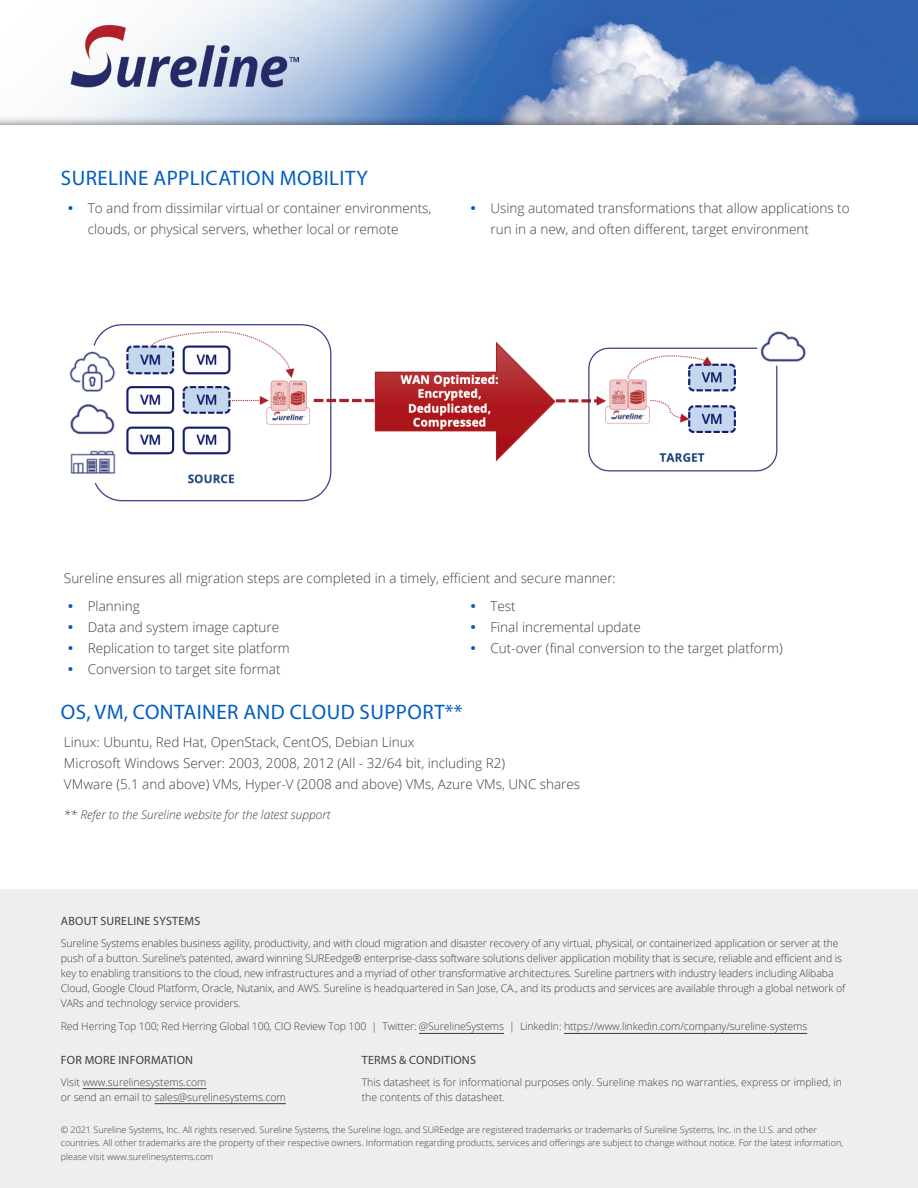
<style>
.page{position:relative;width:918px;height:1188px;background:#fff}
.page>*{position:absolute;margin:0;border:0;box-sizing:border-box;transform-origin:0 0}
.Body_Head_DS{font:21px "Myriad Pro";letter-spacing:.02em;color:#005dc1}
.Body_DS{font:300 13.5px/21px "Open Sans";color:#3e3e3f}
.t1{font:12px "Myriad Pro";letter-spacing:.02em;color:#3e3e3f}
.Small_Italic_DS{font:italic 300 12px "Open Sans";color:#3e3e3f}
.t2{font:300 10.5px/15px "Open Sans";letter-spacing:-.01em;color:#3e3e3f}
.t3{font:300 9px/13.5px "Open Sans";color:#3e3e3f}
.s1{color:#005dc1}
</style>
<div class="page">
<div style="left:0;top:0;width:918px;height:127px;background:#231f20;opacity:.75"></div>
<img style="left:69px;top:324px;width:737px;height:178px">
<div style="left:0;top:889px;width:918px;height:299px;background:#edeeee"></div>
<hr style="left:83px;top:1088px;width:124px;height:1px;background:#3e3e3f">
<hr style="left:154px;top:1103px;width:132px;height:1px;background:#3e3e3f">
<hr style="left:419px;top:1033px;width:85px;height:1px;background:#3e3e3f">
<hr style="left:564px;top:1033px;width:243px;height:1px;background:#3e3e3f">
<img style="left:70px;top:25px;width:229px;height:62px">
<p class="Body_Head_DS" style="left:61px;top:165px;width:308px">SURELINE APPLICATION MOBILITY</p>
<p class="Body_DS" style="left:88px;top:197px;width:345px;text-indent:-20px"><span class="s1">•</span> To and from dissimilar virtual or container environments, clouds, or physical servers, whether local or remote</p>
<p class="Body_DS" style="left:490px;top:197px;width:361px;text-indent:-20px"><span class="s1">•</span> Using automated transformations that allow applications to run in a new, and often different, target environment</p>
<p class="Body_DS" style="left:64px;top:567px;width:553px">Sureline ensures all migration steps are completed in a timely, efficient and secure manner:</p>
<p class="Body_DS" style="left:68px;top:595px;width:74px"><span class="s1">•</span> Planning</p>
<p class="Body_DS" style="left:68px;top:616px;width:213px"><span class="s1">•</span> Data and system image capture</p>
<p class="Body_DS" style="left:68px;top:637px;width:224px"><span class="s1">•</span> Replication to target site platform</p>
<p class="Body_DS" style="left:68px;top:658px;width:215px"><span class="s1">•</span> Conversion to target site format</p>
<p class="Body_DS" style="left:470px;top:595px;width:47px"><span class="s1">•</span> Test</p>
<p class="Body_DS" style="left:470px;top:616px;width:172px"><span class="s1">•</span> Final incremental update</p>
<p class="Body_DS" style="left:470px;top:637px;width:314px"><span class="s1">•</span> Cut-over (final conversion to the target platform)</p>
<p class="Body_Head_DS" style="left:61px;top:699px;width:403px">OS, VM, CONTAINER AND CLOUD SUPPORT**</p>
<p class="Body_DS" style="left:64px;top:731px;width:518px">Linux: Ubuntu, Red Hat, OpenStack, CentOS, Debian Linux<br>Microsoft Windows Server: 2003, 2008, 2012 (All - 32/64 bit, including R2)<br>VMware (5.1 and above) VMs, Hyper-V (2008 and above) VMs, Azure VMs, UNC shares</p>
<p class="Small_Italic_DS" style="left:64px;top:806px;width:268px">** Refer to the Sureline website for the latest support</p>
<p class="t1" style="left:61px;top:914px;width:141px">ABOUT SURELINE SYSTEMS</p>
<p class="t2" style="left:61px;top:936px;width:786px">Sureline Systems enables business agility, productivity, and with cloud migration and disaster recovery of any virtual, physical, or containerized application or server at the push of a button. Sureline’s patented, award winning SUREedge® enterprise-class software solutions deliver application mobility that is secure, reliable and efficient and is key to enabling transitions to the cloud, new infrastructures and a myriad of other transformative architectures. Sureline partners with industry leaders including Alibaba Cloud, Google Cloud Platform, Oracle, Nutanix, and AWS. Sureline is headquartered in San Jose, CA., and its products and services are available through a global network of VARs and technology service providers.</p>
<p class="t2" style="left:61px;top:1019px;width:748px">Red Herring Top 100; Red Herring Global 100, CIO Review Top 100 | Twitter: @SurelineSystems | LinkedIn: https://www.linkedin.com/company/sureline-systems</p>
<p class="t1" style="left:61px;top:1052px;width:134px">FOR MORE INFORMATION</p>
<p class="t2" style="left:61px;top:1074px;width:227px">Visit www.surelinesystems.com<br>or send an email to sales@surelinesystems.com</p>
<p class="t1" style="left:362px;top:1052px;width:116px">TERMS &amp; CONDITIONS</p>
<p class="t2" style="left:362px;top:1074px;width:482px">This datasheet is for informational purposes only. Sureline makes no warranties, express or implied, in the contents of this datasheet.</p>
<p class="t3" style="left:61px;top:1122px;width:784px">© 2021 Sureline Systems, Inc. All rights reserved. Sureline Systems, the Sureline logo, and SUREedge are registered trademarks or trademarks of Sureline Systems, Inc. in the U.S. and other countries. All other trademarks are the property of their respective owners. Information regarding products, services and offerings are subject to change without notice. For the latest information, please visit www.surelinesystems.com</p>
</div>
